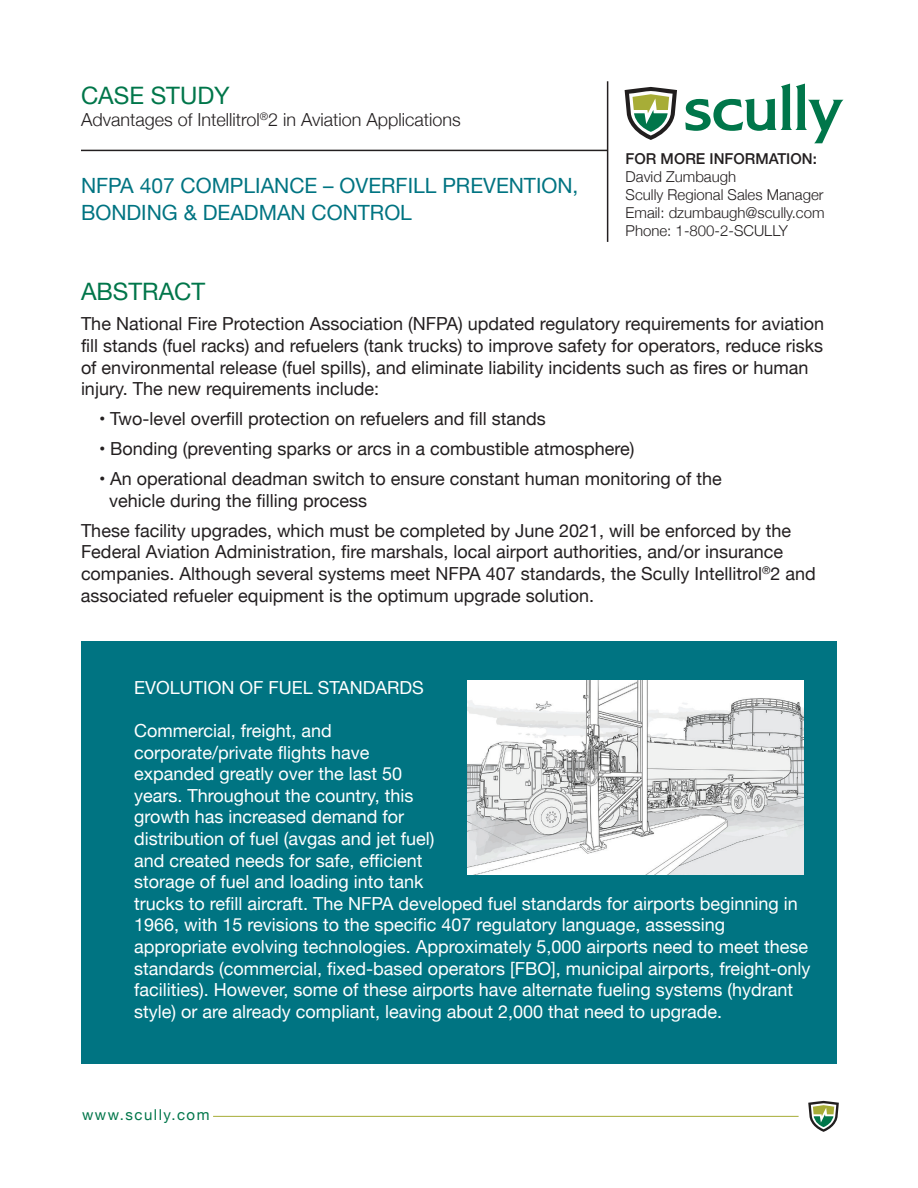
<style>
.page{position:relative;width:918px;height:1188px;background:#fff}
.page>*{position:absolute;margin:0;border:0;box-sizing:border-box;transform-origin:0 0}
.t1{font:24px "Helvetica Neue";color:#00764a}
.t2{font:21px/27px "Helvetica Neue";color:#007482}
.t3{font:18px/21.6px "Helvetica Neue";color:#231f20}
.t4{font:18px/21.6px "Helvetica Neue";color:#fff}
.t5{font:300 18px "Helvetica Neue";color:#231f20}
.t6{font:300 15px/18px "Helvetica Neue";color:#231f20}
.t7{font:500 15px "Helvetica Neue";color:#231f20}
.t8{font:15px "Helvetica Neue";letter-spacing:.1em;color:#00764a}
</style>
<div class="page">
<svg style="left:685px;top:84px;width:158px;height:59px"></svg>
<svg style="left:625px;top:87px;width:52px;height:53px"></svg>
<hr style="left:81px;top:150px;width:526px;height:1px;background:#231f20">
<hr style="left:607px;top:81px;width:1px;height:161px;background:#231f20">
<div style="left:81px;top:641px;width:756px;height:423px;background:#007482"></div>
<img style="left:468px;top:681px;width:336px;height:194px">
<svg style="left:808px;top:1101px;width:31px;height:31px"></svg>
<hr style="left:213px;top:1116px;width:586px;height:1px;background:#a7ad37">
<h1 class="t1" style="left:81px;top:78px;width:150px">CASE STUDY</h1>
<p class="t5" style="left:81px;top:105px;width:381px">Advantages of Intellitrol<sup>®</sup>2 in Aviation Applications</p>
<p class="t2" style="left:81px;top:174px;width:499px">NFPA 407 COMPLIANCE – OVERFILL PREVENTION,<br>BONDING &amp; DEADMAN CONTROL</p>
<p class="t7" style="left:626px;top:146px;width:193px">FOR MORE INFORMATION:</p>
<p class="t6" style="left:626px;top:166px;width:200px">David Zumbaugh<br>Scully Regional Sales Manager<br>Email: dzumbaugh@scully.com<br>Phone: 1-800-2-SCULLY</p>
<h1 class="t1" style="left:81px;top:275px;width:126px">ABSTRACT</h1>
<p class="t3" style="left:81px;top:314px;width:745px">The National Fire Protection Association (NFPA) updated regulatory requirements for aviation fill stands (fuel racks) and refuelers (tank trucks) to improve safety for operators, reduce risks of environmental release (fuel spills), and eliminate liability incidents such as fires or human injury. The new requirements include:</p>
<p class="t3" style="left:99px;top:409px;width:448px">• Two-level overfill protection on refuelers and fill stands</p>
<p class="t3" style="left:99px;top:439px;width:537px">• Bonding (preventing sparks or arcs in a combustible atmosphere)</p>
<p class="t3" style="left:109px;top:469px;width:614px;text-indent:-10px">• An operational deadman switch to ensure constant human monitoring of the vehicle during the filling process</p>
<p class="t3" style="left:81px;top:521px;width:736px">These facility upgrades, which must be completed by June 2021, will be enforced by the Federal Aviation Administration, fire marshals, local airport authorities, and/or insurance companies. Although several systems meet NFPA 407 standards, the Scully Intellitrol<sup>®</sup>2 and associated refueler equipment is the optimum upgrade solution.</p>
<p class="t4" style="left:134px;top:678px;width:291px">EVOLUTION OF FUEL STANDARDS</p>
<p class="t4" style="left:134px;top:721px;width:678px">Commercial, freight, and<br>corporate/private flights have<br>expanded greatly over the last 50<br>years. Throughout the country, this<br>growth has increased demand for<br>distribution of fuel (avgas and jet fuel)<br>and created needs for safe, efficient<br>storage of fuel and loading into tank<br>trucks to refill aircraft. The NFPA developed fuel standards for airports beginning in 1966, with 15 revisions to the specific 407 regulatory language, assessing appropriate evolving technologies. Approximately 5,000 airports need to meet these standards (commercial, fixed-based operators [FBO], municipal airports, freight-only facilities). However, some of these airports have alternate fueling systems (hydrant style) or are already compliant, leaving about 2,000 that need to upgrade.</p>
<p class="t8" style="left:82px;top:1104px;width:129px">www.scully.com</p>
</div>
